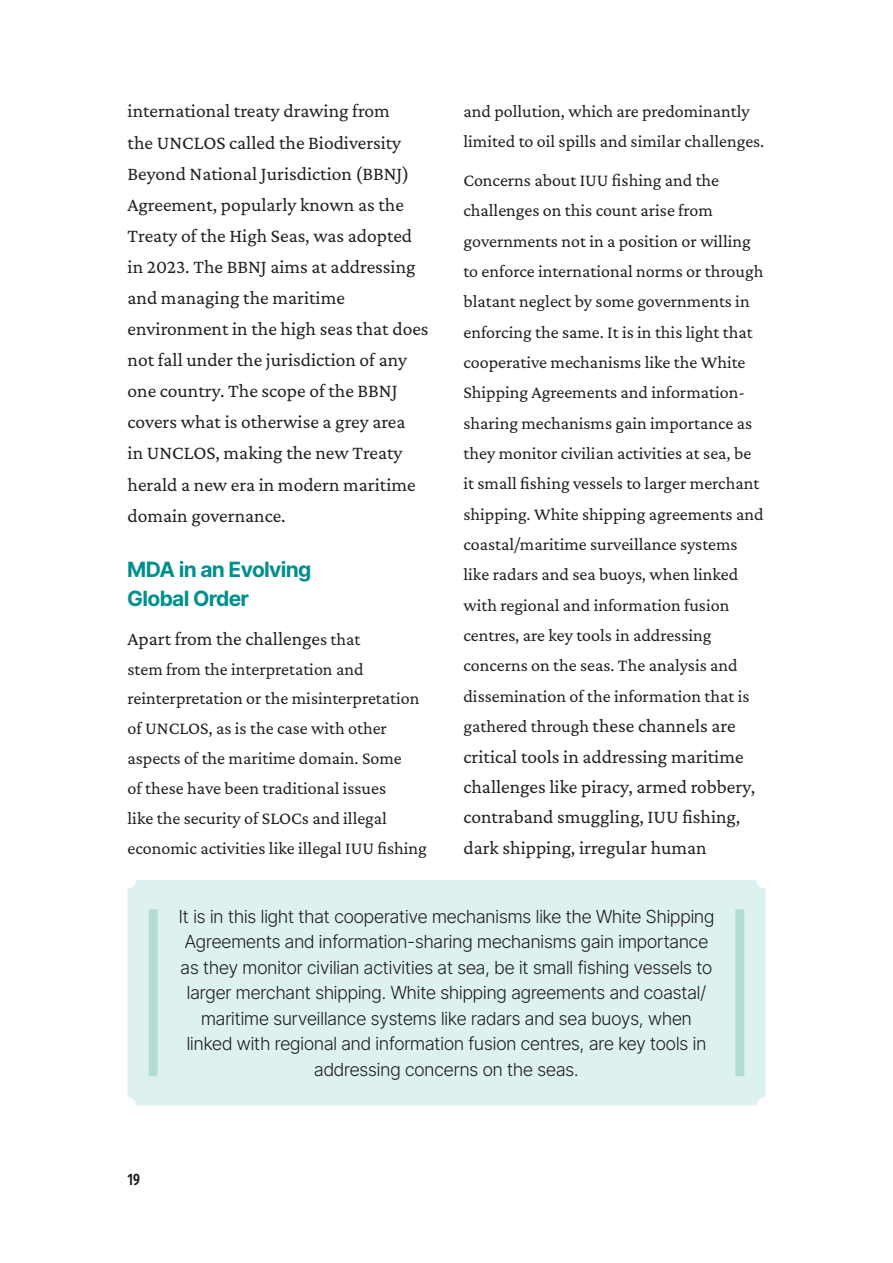
<style>
.page{position:relative;width:893px;height:1263px;background:#fff}
.page>*{position:absolute;margin:0;border:0;box-sizing:border-box;transform-origin:0 0}
.t1{font:700 21px/29.5px "Inter Tight";color:#00908e}
.t2{font:19.5px/31px "Crimson Pro";color:#231f20}
.t3{font:18px/30.3px "Crimson Pro";color:#231f20}
.t4{font:300 18px/25.5px "Inter Tight";color:#231f20;text-align:center}
.t5{font:600 16.65px "Fira Sans Condensed";color:#231f20;scale:.81 1}
.s1{font-size:18px}
</style>
<div class="page">
<div style="left:128px;top:880px;width:637px;height:226px;background:#ddf1f1;border-radius:9px"></div>
<div style="left:149px;top:914px;width:9px;height:158px;background:#b1ddd3"></div>
<div style="left:735px;top:914px;width:9px;height:158px;background:#b1ddd3"></div>
<p class="t2" style="left:128px;top:95px;width:302px">international treaty drawing from<br>the UNCLOS called the Biodiversity Beyond National Jurisdiction (BBNJ)<br>Agreement, popularly known as the Treaty of the High Seas, was adopted in 2023. The BBNJ aims at addressing and managing the maritime environment in the high seas that does not fall under the jurisdiction of any one country. The scope of the BBNJ covers what is otherwise a grey area<br>in UNCLOS, making the new Treaty herald a new era in modern maritime domain governance.</p>
<p class="t1" style="left:128px;top:554px;width:185px">MDA in an Evolving<br>Global Order</p>
<p class="t2" style="left:128px;top:622px;width:234px">Apart from the challenge<span class="s1">s that</span></p>
<p class="t3" style="left:128px;top:653px;width:301px;line-height:29.8px">stem from the interpretation and reinterpretation or the misinterpretation of UNCLOS, as is the case with other aspects of the maritime domain. Some<br>of these have been traditional issues<br>like the security of SLOCs and illegal economic activities like illegal IUU fishing</p>
<p class="t3" style="left:463px;top:95px;width:302px">and pollution, which are predominantly limited to oil spills and similar challenges.</p>
<p class="t3" style="left:463px;top:165px;width:302px">Concerns about IUU fishing and the challenges on this count arise from governments not in a position or willing to enforce international norms or through blatant neglect by some governments in enforcing the same. It is in this light that cooperative mechanisms like the White Shipping Agreements and information&shy;sharing mechanisms gain importance as they monitor civilian activities at sea, be it small fishing vessels to larger merchant shipping. White shipping agreements and coastal/maritime surveillance systems like radars and sea buoys, when linked with regional and information fusion centres, are key tools in addressing concerns on the seas. The analysis and dissemination of the information that is</p>
<p class="t2" style="left:463px;top:710px;width:293px;line-height:30.3px"><span class="s1">gathered through</span> these channels are critical tools in addressing maritime challenges like piracy, armed robbery, contraband smuggling, IUU fishing, dark shipping, irregular human</p>
<p class="t5" style="left:128px;top:1165px;width:17px">19</p>
<p class="t4" style="left:179px;top:903px;width:537px">It is in this light that cooperative mechanisms like the White Shipping Agreements and information-sharing mechanisms gain importance as they monitor civilian activities at sea, be it small fishing vessels to larger merchant shipping. White shipping agreements and coastal/ maritime surveillance systems like radars and sea buoys, when linked with regional and information fusion centres, are key tools in addressing concerns on the seas.</p>
</div>
